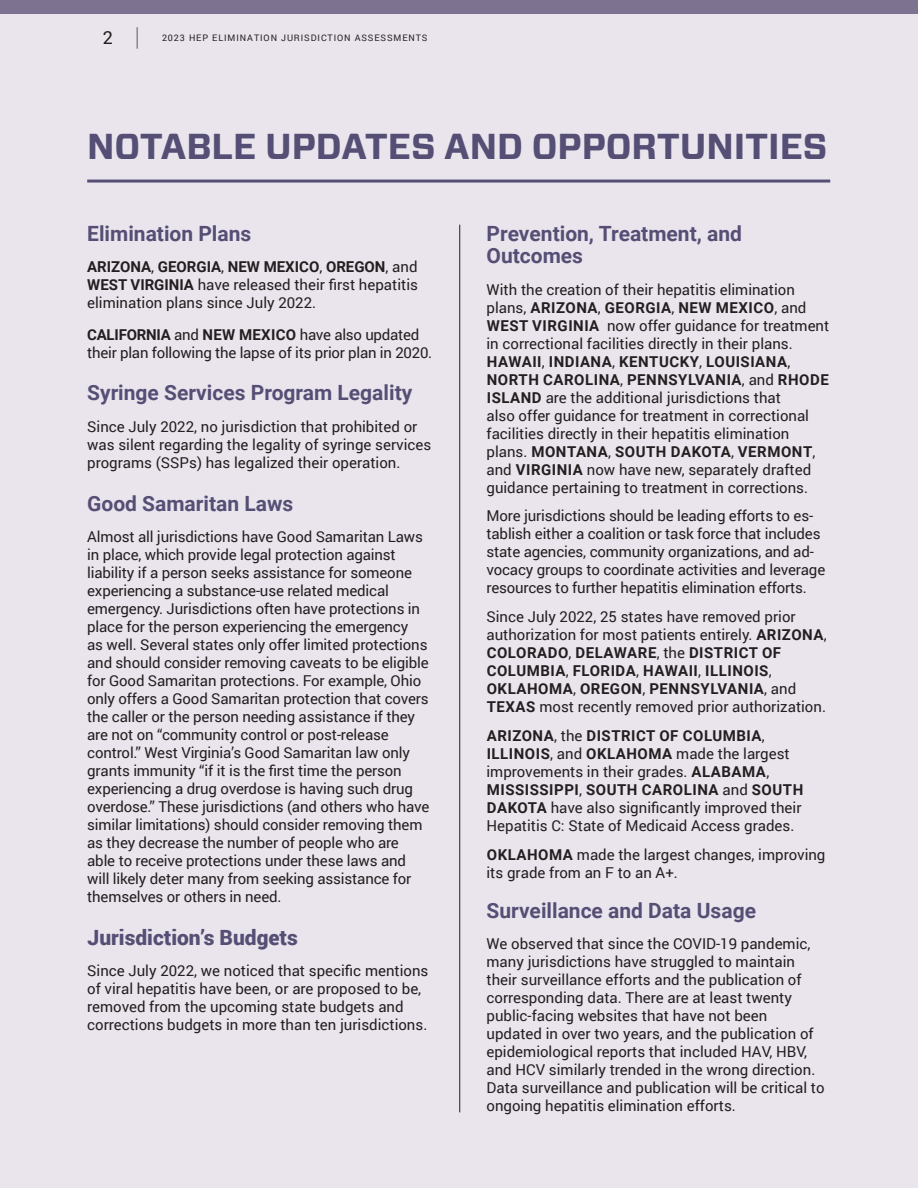
<style>
.page{position:relative;width:918px;height:1188px;background:#eae5ed}
.page>*{position:absolute;margin:0;border:0;box-sizing:border-box;transform-origin:0 0}
.t1{font:700 36px "Forza";color:#564f75}
.t2{font:700 21px/22.5px "Roboto";color:#564f75}
.t3{font:900 21px "Roboto";color:#564f75}
.t4{font:18px "Roboto";color:#231f20}
.t5{font:15px/18px "Roboto";color:#231f20}
.t6{font:9px "Roboto";letter-spacing:.1em;color:#231f20}
.s1{font-weight:700}
</style>
<div class="page">
<hr style="left:87px;top:180px;width:743px;height:3px;background:#564f75">
<svg style="left:137px;top:27px;width:1px;height:22px"></svg>
<div style="left:0;top:0;width:918px;height:14px;background:#7e7291"></div>
<hr style="left:459px;top:225px;width:1px;height:887px;background:#231f20">
<p class="t4" style="left:103px;top:25px;width:12px">2</p>
<p class="t6" style="left:162px;top:31px;width:267px">2023 HEP ELIMINATION JURISDICTION ASSESSMENTS</p>
<h2 class="t1" style="left:87px;top:123px;width:742px">NOTABLE UPDATES AND OPPORTUNITIES</h2>
<h3 class="t2" style="left:87px;top:221px;width:166px">Elimination Plans</h3>
<p class="t5" style="left:87px;top:257px;width:332px;text-align:justify"><span class="s1">ARIZONA</span>, <span class="s1">GEORGIA</span>, <span class="s1">NEW MEXICO</span>, <span class="s1">OREGON</span>, and <span class="s1">WEST VIRGINIA</span> have released their first hepatitis elimination plans since July 2022.</p>
<p class="t5" style="left:87px;top:325px;width:347px"><span class="s1">CALIFORNIA</span> and <span class="s1">NEW MEXICO</span> have also updated their plan following the lapse of its prior plan in 2020.</p>
<h3 class="t2" style="left:87px;top:381px;width:327px">Syringe Services Program Legality</h3>
<p class="t5" style="left:87px;top:417px;width:346px">Since July 2022, no jurisdiction that prohibited or was silent regarding the legality of syringe services programs (SSPs) has legalized their operation.</p>
<h3 class="t2" style="left:87px;top:491px;width:208px">Good Samaritan Laws</h3>
<p class="t5" style="left:87px;top:527px;width:344px">Almost all jurisdictions have Good Samaritan Laws in place, which provide legal protection against liability if a person seeks assistance for someone experiencing a substance-use related medical emergency. Jurisdictions often have protections in place for the person experiencing the emergency<br>as well. Several states only offer limited protections and should consider removing caveats to be eligible for Good Samaritan protections. For example, Ohio only offers a Good Samaritan protection that covers the caller or the person needing assistance if they are not on “community control or post-release control.” West Virginia’s Good Samaritan law only grants immunity “if it is the first time the person experiencing a drug overdose is having such drug overdose.” These jurisdictions (and others who have similar limitations) should consider removing them as they decrease the number of people who are able to receive protections under these laws and will likely deter many from seeking assistance for themselves or others in need.</p>
<h3 class="t3" style="left:87px;top:923px;width:212px">Jurisdiction’s Budgets</h3>
<p class="t5" style="left:87px;top:962px;width:343px">Since July 2022, we noticed that specific mentions of viral hepatitis have been, or are proposed to be, removed from the upcoming state budgets and corrections budgets in more than ten jurisdictions.</p>
<h3 class="t2" style="left:487px;top:221px;width:257px">Prevention, Treatment, and<br>Outcomes</h3>
<p class="t5" style="left:486px;top:280px;width:344px">With the creation of their hepatitis elimination plans, <span class="s1">ARIZONA</span>, <span class="s1">GEORGIA</span>, <span class="s1">NEW MEXICO</span>, and <span class="s1">WEST VIRGINIA</span> now offer guidance for treatment in correctional facilities directly in their plans.<br><span class="s1">HAWAII</span>, <span class="s1">INDIANA</span>, <span class="s1">KENTUCKY</span>, <span class="s1">LOUISIANA</span>, <span class="s1">NORTH CAROLINA</span>, <span class="s1">PENNSYLVANIA</span>, and <span class="s1">RHODE ISLAND</span> are the additional jurisdictions that<br>also offer guidance for treatment in correctional facilities directly in their hepatitis elimination plans. <span class="s1">MONTANA</span>, <span class="s1">SOUTH DAKOTA</span>, <span class="s1">VERMONT</span>, and <span class="s1">VIRGINIA</span> now have new, separately drafted guidance pertaining to treatment in corrections.</p>
<p class="t5" style="left:486px;top:507px;width:340px">More jurisdictions should be leading efforts to es&shy;tablish either a coalition or task force that includes state agencies, community organizations, and ad&shy;vocacy groups to coordinate activities and leverage resources to further hepatitis elimination efforts.</p>
<p class="t5" style="left:486px;top:607px;width:342px">Since July 2022, 25 states have removed prior authorization for most patients entirely. <span class="s1">ARIZONA</span>, <span class="s1">COLORADO</span>, <span class="s1">DELAWARE</span>, the <span class="s1">DISTRICT OF COLUMBIA</span>, <span class="s1">FLORIDA</span>, <span class="s1">HAWAII</span>, <span class="s1">ILLINOIS</span>, <span class="s1">OKLAHOMA</span>, <span class="s1">OREGON</span>, <span class="s1">PENNSYLVANIA</span>, and <span class="s1">TEXAS</span> most recently removed prior authorization.</p>
<p class="t5" style="left:486px;top:726px;width:318px"><span class="s1">ARIZONA</span>, the <span class="s1">DISTRICT OF COLUMBIA</span>, <span class="s1">ILLINOIS</span>, and <span class="s1">OKLAHOMA</span> made the largest improvements in their grades. <span class="s1">ALABAMA</span>, <span class="s1">MISSISSIPPI</span>, <span class="s1">SOUTH CAROLINA</span> and <span class="s1">SOUTH DAKOTA</span> have also significantly improved their Hepatitis C: State of Medicaid Access grades.</p>
<p class="t5" style="left:487px;top:845px;width:340px"><span class="s1">OKLAHOMA</span> made the largest changes, improving its grade from an F to an A+.</p>
<h3 class="t2" style="left:487px;top:898px;width:271px">Surveillance and Data Usage</h3>
<p class="t5" style="left:487px;top:935px;width:340px">We observed that since the COVID-19 pandemic, many jurisdictions have struggled to maintain their surveillance efforts and the publication of corresponding data. There are at least twenty public-facing websites that have not been updated in over two years, and the publication of epidemiological reports that included HAV, HBV, and HCV similarly trended in the wrong direction.<br>Data surveillance and publication will be critical to ongoing hepatitis elimination efforts.</p>
</div>
